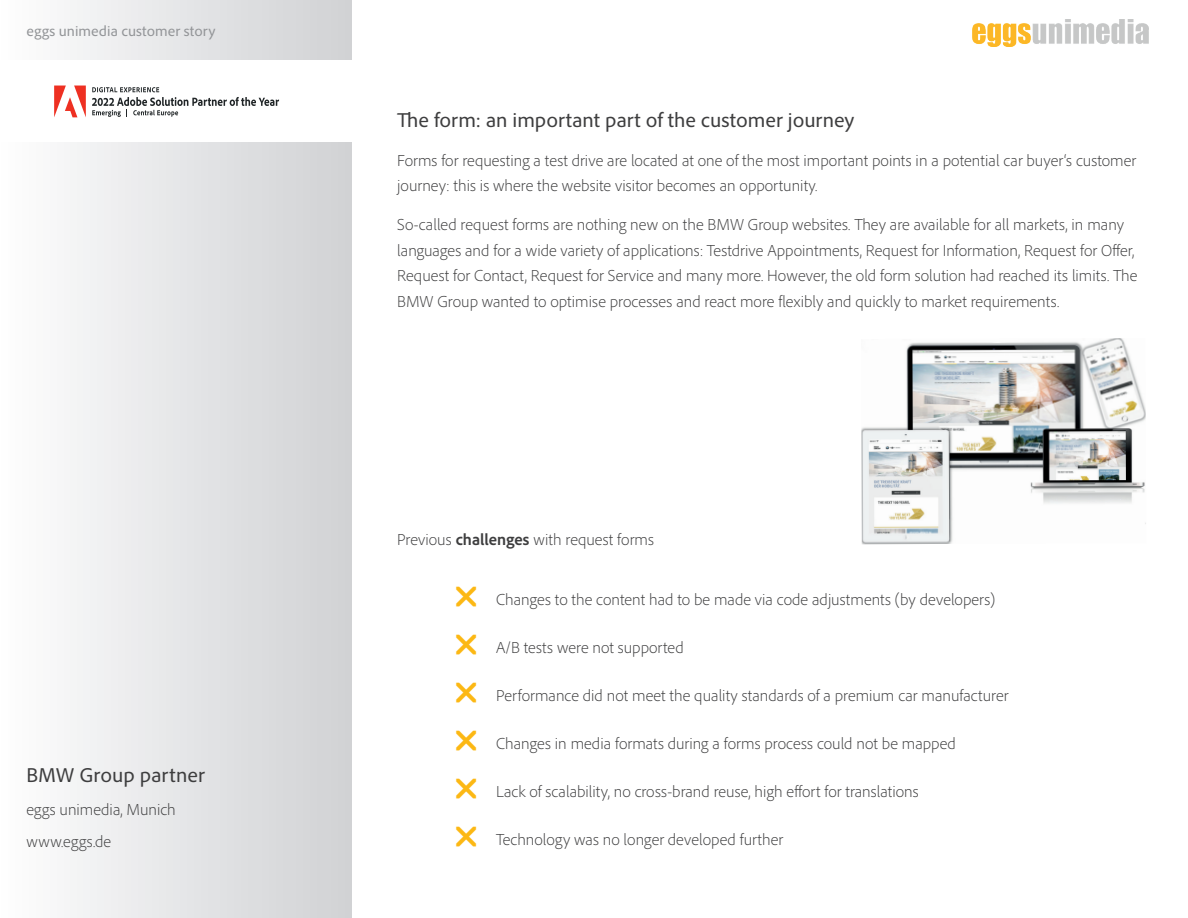
<style>
.page{position:relative;width:1188px;height:918px;background:#fff}
.page>*{position:absolute;margin:0;border:0;box-sizing:border-box;transform-origin:0 0}
.t1{font:21px "Adobe Clean";color:#3e3e3f}
.t2{font:300 16.5px/25.5px "Adobe Clean";color:#3e3e3f}
.t3{font:15px "Adobe Clean";color:#939598}
.s1{font-weight:700}
</style>
<div class="page">
<div style="left:0;top:0;width:352px;height:918px;background:linear-gradient(to right,#fefefe,#d0d1d4)"></div>
<img style="left:972px;top:19px;width:177px;height:27px">
<img style="left:861px;top:338px;width:285px;height:206px">
<div style="left:0;top:61px;width:352px;height:81px;background:#fff"></div>
<svg style="left:92px;top:87px;width:187px;height:30px"></svg>
<svg style="left:54px;top:86px;width:32px;height:31px"></svg>
<p class="t3" style="left:27px;top:22px;width:191px">eggs unimedia customer story</p>
<p class="t1" style="left:26px;top:762px;width:180px">BMW Group partner</p>
<p class="t2" style="left:26px;top:793px;width:151px;line-height:32.2px">eggs unimedia, Munich www.eggs.de</p>
<p class="t1" style="left:397px;top:107px;width:459px">The form: an important part of the customer journey</p>
<p class="t2" style="left:397px;top:147px;width:741px">Forms for requesting a test drive are located at one of the most important points in a potential car buyer‘s customer journey: this is where the website visitor becomes an opportunity.</p>
<p class="t2" style="left:397px;top:212px;width:742px">So-called request forms are nothing new on the BMW Group websites. They are available for all markets, in many languages and for a wide variety of applications: Testdrive Appointments, Request for Information, Request for Offer, Request for Contact, Request for Service and many more. However, the old form solution had reached its limits. The BMW Group wanted to optimise processes and react more flexibly and quickly to market requirements.</p>
<p class="t2" style="left:397px;top:527px;width:258px">Previous <span class="s1">challenges</span> with request forms</p>
<p class="t2" style="left:496px;top:587px;width:501px">Changes to the content had to be made via code adjustments (by developers)</p>
<p class="t2" style="left:496px;top:635px;width:189px">A/B tests were not supported</p>
<p class="t2" style="left:496px;top:683px;width:514px">Performance did not meet the quality standards of a premium car manufacturer</p>
<p class="t2" style="left:496px;top:731px;width:461px">Changes in media formats during a forms process could not be mapped</p>
<p class="t2" style="left:496px;top:779px;width:424px">Lack of scalability, no cross-brand reuse, high effort for translations</p>
<p class="t2" style="left:496px;top:827px;width:289px">Technology was no longer developed further</p>
</div>
